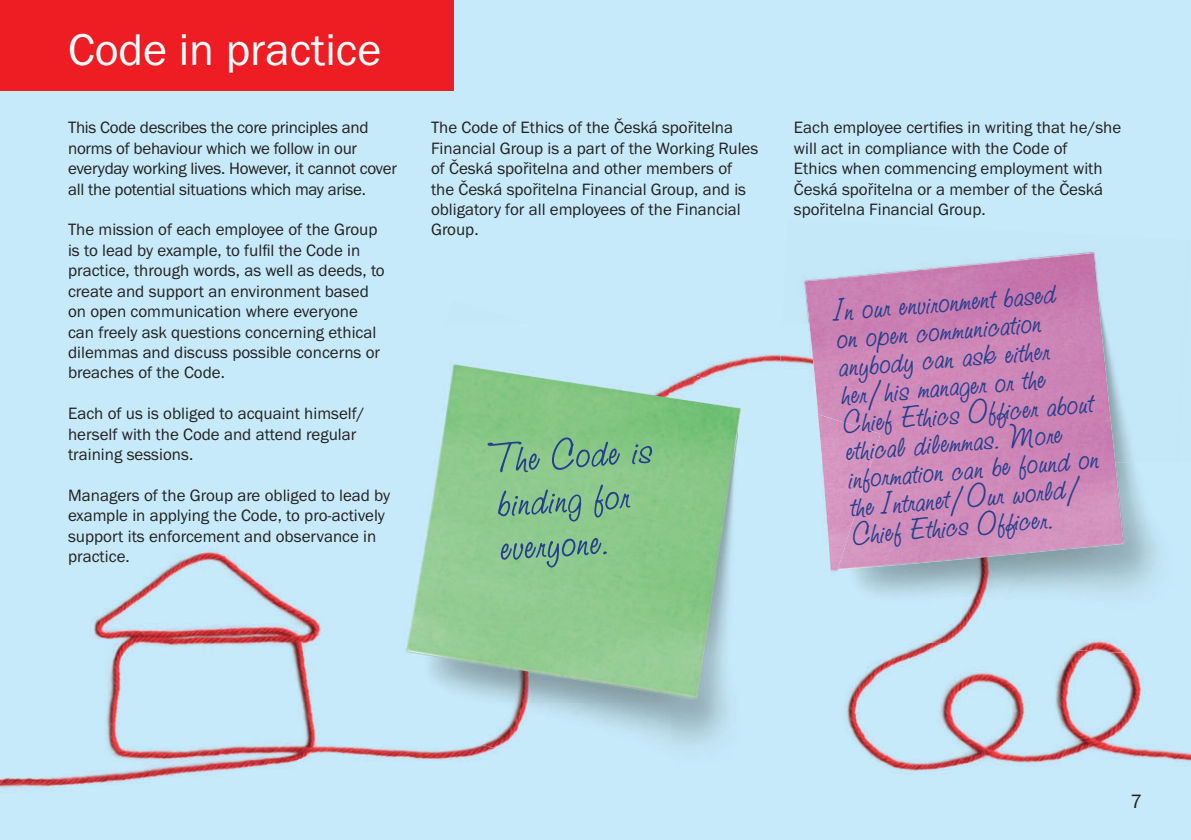
<style>
.page{position:relative;width:1191px;height:840px;background:#fff}
.page>*{position:absolute;margin:0;border:0;box-sizing:border-box;transform-origin:0 0}
.t1{font:48px/43.8px "Studio Script Itc DCE Alter";color:#253f8e}
.t2{font:46px "Franklin Got Itc TOT Boo";color:#fff}
.t3{font:36px/28px "Studio Script Itc DCE Alter";color:#253f8e}
.t4{font:20px "Franklin Got Itc TOT Boo";color:#231f20}
.t5{font:17px/20.4px "Franklin Got Itc TOT Boo";color:#231f20}
</style>
<div class="page">
<div style="left:0;top:0;width:1191px;height:839px;background:#c6eafa"></div>
<img style="left:0;top:354px;width:778px;height:434px">
<img style="left:845px;top:651px;width:346px;height:122px">
<img style="left:778px;top:354px;width:27px;height:10px">
<img style="left:1067px;top:462px;width:124px;height:194px">
<img style="left:837px;top:569px;width:230px;height:82px">
<img style="left:805px;top:252px;width:318px;height:317px">
<img style="left:396px;top:354px;width:274px;height:413px">
<img style="left:670px;top:354px;width:68px;height:434px">
<img style="left:738px;top:386px;width:68px;height:402px">
<img style="left:328px;top:475px;width:69px;height:244px">
<img style="left:551px;top:766px;width:119px;height:22px">
<img style="left:765px;top:401px;width:57px;height:234px">
<img style="left:806px;top:462px;width:31px;height:173px">
<img style="left:818px;top:414px;width:19px;height:156px">
<img style="left:407px;top:364px;width:334px;height:333px">
<div style="left:0;top:0;width:454px;height:91px;background:#ee1d23"></div>
<h2 class="t2" style="left:68px;top:31px;width:315px">Code in practice</h2>
<p class="t5" style="left:68px;top:119px;width:330px">This Code describes the core principles and norms of behaviour which we follow in our everyday working lives. However, it cannot cover all the potential situations which may arise.</p>
<p class="t5" style="left:68px;top:221px;width:318px">The mission of each employee of the Group is to lead by example, to fulfil the Code in practice, through words, as well as deeds, to create and support an environment based on open communication where everyone can freely ask questions concerning ethical dilemmas and discuss possible concerns or breaches of the Code.</p>
<p class="t5" style="left:68px;top:404px;width:298px">Each of us is obliged to acquaint himself/ herself with the Code and attend regular training sessions.</p>
<p class="t5" style="left:68px;top:486px;width:324px">Managers of the Group are obliged to lead by example in applying the Code, to pro-actively support its enforcement and observance in practice.</p>
<p class="t5" style="left:431px;top:119px;width:329px">The Code of Ethics of the Česká spořitelna Financial Group is a part of the Working Rules of Česká spořitelna and other members of the Česká spořitelna Financial Group, and is obligatory for all employees of the Financial Group.</p>
<p class="t5" style="left:794px;top:119px;width:329px">Each employee certifies in writing that he/she will act in compliance with the Code of<br>Ethics when commencing employment with Česká spořitelna or a member of the Česká spořitelna Financial Group.</p>
<h1 class="t1" style="left:491px;top:433px;width:161px;rotate:-4deg">The Code is binding for everyone.</h1>
<h3 class="t3" style="left:831px;top:294px;width:254px;rotate:-5deg">In our environment based on open communication anybody can ask either her/his manager or the<br>Chief Ethics Offi cer about ethical dilemmas. More information can be found on the Intranet/Our world/<br>Chief Ethics Offi cer.</h3>
<p class="t4" style="left:1130px;top:793px;width:13px">7</p>
</div>
